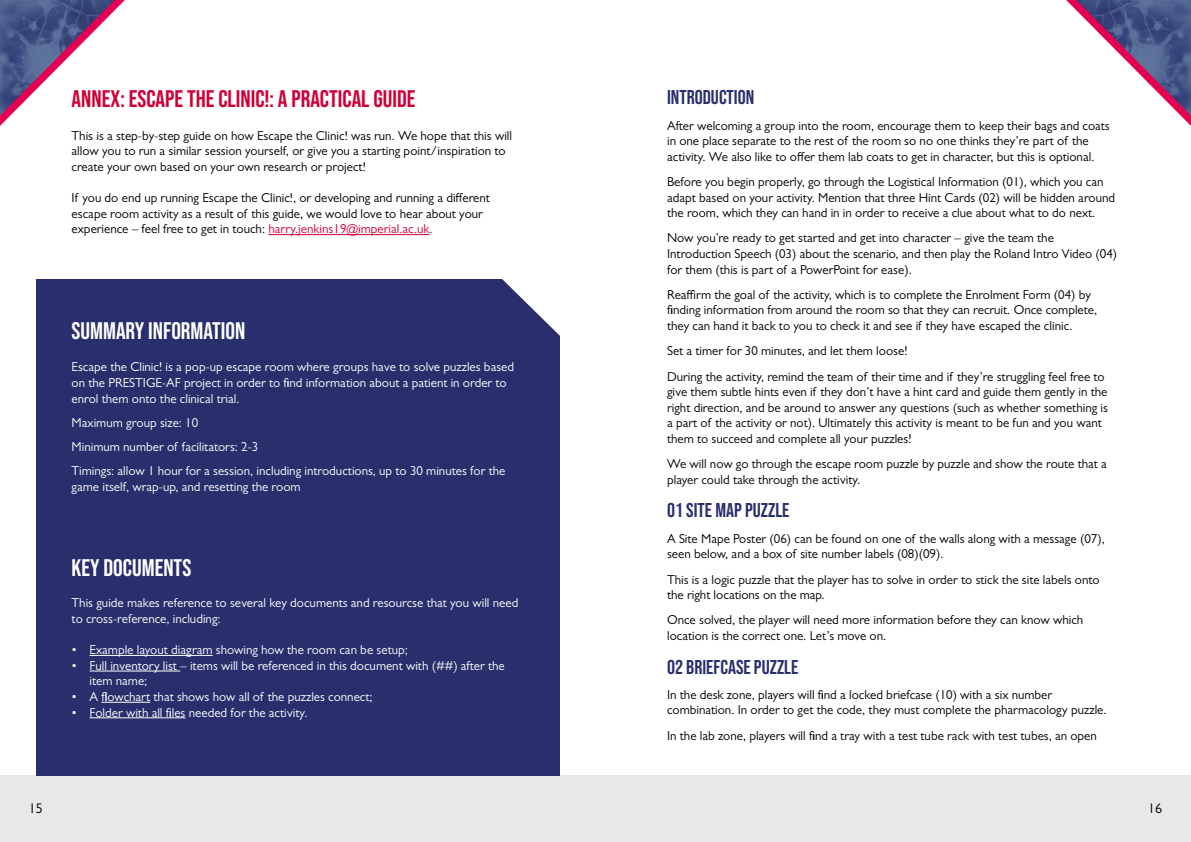
<style>
.page{position:relative;width:1191px;height:842px;background:#fff}
.page>*{position:absolute;margin:0;border:0;box-sizing:border-box;transform-origin:0 0}
.t1{font:24px "Bebas Neue";color:#ce0037}
.t2{font:24px "Bebas Neue";color:#fff}
.t3{font:20px "Bebas Neue";color:#282f6c}
.t4{font:14px "Gill Sans";color:#000}
.t5{font:13px/15.6px "Gill Sans";color:#000}
.t6{font:13px/15.6px "Gill Sans";color:#fff}
.s1{color:#ce0037}
</style>
<div class="page">
<div style="left:0;top:775px;width:1191px;height:67px;background:#e8e8e8"></div>
<svg style="left:0;top:0;width:125px;height:126px"></svg>
<svg style="left:1066px;top:0;width:125px;height:126px"></svg>
<hr style="left:268px;top:234px;width:161px;height:1px;background:#ce0037">
<div style="left:36px;top:279px;width:523px;height:496px;background:#282f6c"></div>
<svg style="left:502px;top:279px;width:58px;height:73px"></svg>
<hr style="left:90px;top:655px;width:122px;height:1px;background:#fff">
<hr style="left:90px;top:671px;width:90px;height:1px;background:#fff">
<hr style="left:102px;top:702px;width:48px;height:1px;background:#fff">
<hr style="left:90px;top:717px;width:95px;height:1px;background:#fff">
<h1 class="t1" style="left:72px;top:85px;width:345px">ANNEX: ESCAPE THE CLINIC!: A PRACTICAL GUIDE</h1>
<p class="t5" style="left:72px;top:127px;width:442px">This is a step-by-step guide on how Escape the Clinic! was run. We hope that this will allow you to run a similar session yourself, or give you a starting point/inspiration to create your own based on your own research or project!</p>
<p class="t5" style="left:72px;top:190px;width:420px">If you do end up running Escape the Clinic!, or developing and running a different escape room activity as a result of this guide, we would love to hear about your experience – feel free to get in touch: <span class="s1">harry.jenkins19@imperial.ac.uk.</span></p>
<h1 class="t2" style="left:72px;top:317px;width:175px">SUMMARY INFORMATION</h1>
<p class="t6" style="left:72px;top:359px;width:444px">Escape the Clinic! is a pop-up escape room where groups have to solve puzzles based on the PRESTIGE-AF project in order to find information about a patient in order to enrol them onto the clinical trial.</p>
<p class="t6" style="left:72px;top:410px;width:435px;line-height:24.1px">Maximum group size: 10<br>Minimum number of facilitators: 2-3<br>Timings: allow 1 hour for a session, including introductions, up to 30 minutes for the</p>
<p class="t6" style="left:72px;top:478px;width:230px">game itself, wrap-up, and resetting the room</p>
<h1 class="t2" style="left:72px;top:554px;width:121px">KEY DOCUMENTS</h1>
<p class="t6" style="left:72px;top:595px;width:448px">This guide makes reference to several key documents and resourcse that you will need to cross-reference, including:</p>
<p class="t6" style="left:72px;top:642px;width:338px">• Example layout diagram showing how the room can be setup;</p>
<p class="t6" style="left:90px;top:657px;width:417px;text-indent:-18px">• Full inventory list – items will be referenced in this document with (##) after the item name;</p>
<p class="t6" style="left:72px;top:689px;width:302px">• A flowchart that shows how all of the puzzles connect;</p>
<p class="t6" style="left:72px;top:704px;width:237px">• Folder with all files needed for the activity.</p>
<p class="t4" style="left:29px;top:801px;width:15px">15</p>
<h2 class="t3" style="left:667px;top:86px;width:89px">INTRODUCTION</h2>
<p class="t5" style="left:667px;top:117px;width:444px">After welcoming a group into the room, encourage them to keep their bags and coats in one place separate to the rest of the room so no one thinks they’re part of the activity. We also like to offer them lab coats to get in character, but this is optional.</p>
<p class="t5" style="left:667px;top:174px;width:449px">Before you begin properly, go through the Logistical Information (01), which you can adapt based on your activity. Mention that three Hint Cards (02) will be hidden around the room, which they can hand in in order to receive a clue about what to do next.</p>
<p class="t5" style="left:667px;top:230px;width:452px">Now you’re ready to get started and get into character – give the team the<br>Introduction Speech (03) about the scenario, and then play the Roland Intro Video (04) for them (this is part of a PowerPoint for ease).</p>
<p class="t5" style="left:667px;top:287px;width:432px">Reaffirm the goal of the activity, which is to complete the Enrolment Form (04) by finding information from around the room so that they can recruit. Once complete, they can hand it back to you to check it and see if they have escaped the clinic.</p>
<p class="t5" style="left:667px;top:338px;width:439px;line-height:25.2px">Set a timer for 30 minutes, and let them loose!<br>During the activity, remind the team of their time and if they’re struggling feel free to</p>
<p class="t5" style="left:667px;top:384px;width:442px">give them subtle hints even if they don’t have a hint card and guide them gently in the right direction, and be around to answer any questions (such as whether something is a part of the activity or not). Ultimately this activity is meant to be fun and you want them to succeed and complete all your puzzles!</p>
<p class="t5" style="left:667px;top:456px;width:441px">We will now go through the escape room puzzle by puzzle and show the route that a player could take through the activity.</p>
<h2 class="t3" style="left:667px;top:499px;width:124px">01 SITE MAP PUZZLE</h2>
<p class="t5" style="left:667px;top:530px;width:439px">A Site Mape Poster (06) can be found on one of the walls along with a message (07), seen below, and a box of site number labels (08)(09).</p>
<p class="t5" style="left:667px;top:571px;width:434px">This is a logic puzzle that the player has to solve in order to stick the site labels onto the right locations on the map.</p>
<p class="t5" style="left:667px;top:612px;width:417px">Once solved, the player will need more information before they can know which location is the correct one. Let’s move on.</p>
<h2 class="t3" style="left:667px;top:655px;width:133px">02 BRIEFCASE PUZZLE</h2>
<p class="t5" style="left:667px;top:687px;width:441px">In the desk zone, players will find a locked briefcase (10) with a six number combination. In order to get the code, they must complete the pharmacology puzzle.</p>
<p class="t5" style="left:667px;top:727px;width:431px">In the lab zone, players will find a tray with a test tube rack with test tubes, an open</p>
<p class="t4" style="left:1148px;top:801px;width:15px">16</p>
</div>
